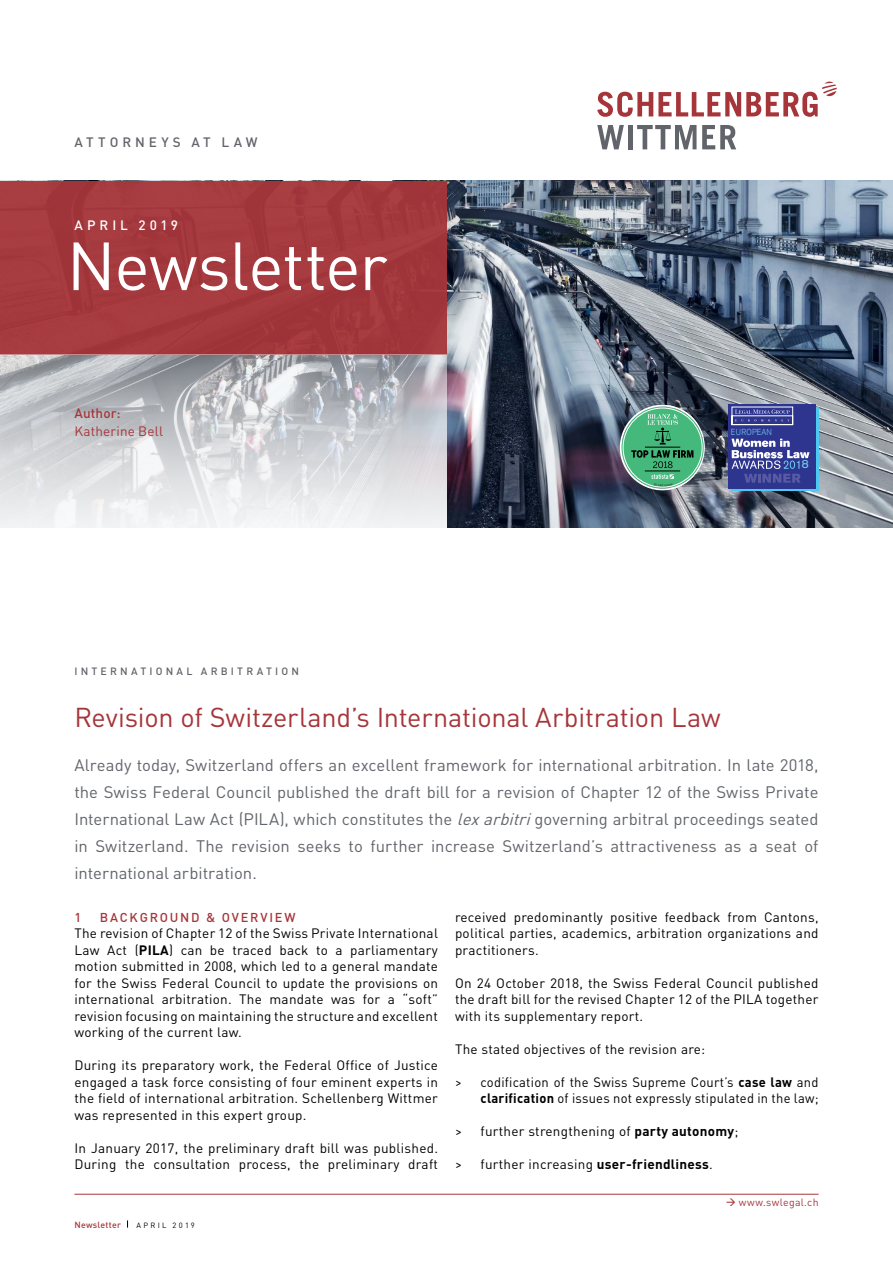
<style>
.page{position:relative;width:893px;height:1263px;background:#fff}
.page>*{position:absolute;margin:0;border:0;box-sizing:border-box;transform-origin:0 0}
.t1{font:66.9px "DIN";letter-spacing:-.02em;color:#fff}
.t2{font:27px "DIN";letter-spacing:-.005em;color:#a6353a}
.t3{font:16.5px/27px "DIN";color:#61646a;text-align:justify}
.t4{font:13.5px/16.5px "DIN";letter-spacing:.02em;color:#000;text-align:justify}
.t5{font:13.5px/16.5px "DIN";letter-spacing:.02em;color:#000;text-align:right;scale:.96 1}
.t6{font:500 13.5px "DIN";letter-spacing:.295em;color:#61646a}
.t7{font:13.5px "DIN";letter-spacing:.01em;color:#a6353a}
.t8{font:500 13.5px "DIN";letter-spacing:.29em;color:#fff}
.t9{font:500 13.5px "DIN";letter-spacing:.01em;color:#a6353a}
.t10{font:500 12.75px "DIN";letter-spacing:.14em;color:#a6353a}
.t11{font:11.85px "Akzidenz Grotesk BE";color:#73cff3;scale:1.08 1}
.t12{font:500 10.5px "DIN";letter-spacing:.305em;color:#61646a}
.t13{font:10.5px "DIN";letter-spacing:.025em;color:#a6353a}
.t14{font:500 8.85px "DIN";letter-spacing:.025em;color:#a6353a}
.t15{font:300 8.7px "Akzidenz Grotesk BE";letter-spacing:.02em;color:#73cff3;scale:.88 1}
.t16{font:7.5px "DIN";color:#000}
.s1{font-style:italic}
.s2{font-weight:700}
</style>
<div class="page">
<svg style="left:597px;top:125px;width:27px;height:24px"></svg>
<div style="left:628px;top:125px;width:5px;height:24px;background:#61646a"></div>
<svg style="left:637px;top:125px;width:59px;height:24px"></svg>
<svg style="left:702px;top:125px;width:34px;height:24px"></svg>
<svg style="left:597px;top:82px;width:240px;height:35px"></svg>
<img style="left:446px;top:181px;width:447px;height:347px">
<div style="left:0;top:181px;width:446px;height:173px;background:#a6353a"></div>
<svg style="left:0;top:354px;width:446px;height:174px;background:#ced0d4"></svg>
<hr style="left:74px;top:1194px;width:745px;height:1px;background:#a6353a">
<svg style="left:622px;top:407px;width:82px;height:82px;background:#54a17c"></svg>
<div style="left:731px;top:407px;width:88px;height:84px;background:linear-gradient(to right,#4dc8f0,#4dc8f0)"></div>
<div style="left:728px;top:404px;width:88px;height:84px;background:#2e358f"></div>
<svg style="left:732px;top:407px;width:61px;height:18px"></svg>
<svg style="left:731px;top:439px;width:78px;height:44px"></svg>
<p class="t6" style="left:74px;top:133px;width:185px">ATTORNEYS AT LAW</p>
<p class="t8" style="left:74px;top:216px;width:105px">APRIL 2019</p>
<h1 class="t1" style="left:67px;top:220px;width:322px">Newsletter</h1>
<p class="t9" style="left:74px;top:404px;width:48px">Author:</p>
<p class="t7" style="left:74px;top:422px;width:90px">Katherine Bell</p>
<p class="t12" style="left:74px;top:664px;width:226px">INTERNATIONAL ARBITRATION</p>
<p class="t15" style="left:731px;top:427px;width:48px">EUROPEAN</p>
<p class="t11" style="left:801px;top:457px;width:8px">8</p>
<h2 class="t2" style="left:74px;top:699px;width:648px">Revision of Switzerland’s International Arbitration Law</h2>
<p class="t3" style="left:74px;top:750px;width:746px">Already today, Switzerland offers an excellent framework for international arbitration. In late 2018, the Swiss Federal Council published the draft bill for a revision of Chapter 12 of the Swiss Private International Law Act (PILA), which constitutes the <span class="s1">lexarbitri</span>governing arbitral proceedings seated in Switzerland. The revision seeks to further increase Switzerland’s attractiveness as a seat of international arbitration.</p>
<p class="t10" style="left:74px;top:908px;width:8px">1</p>
<p class="t10" style="left:100px;top:908px;width:197px">BACKGROUND &amp; OVERVIEW</p>
<p class="t4" style="left:74px;top:924px;width:365px">The revision of Chapter 12 of the Swiss Private International Law Act (<span class="s2">PILA</span>) can be traced back to a parliamentary motion submitted in 2008, which led to a general mandate for the Swiss Federal Council to update the provisions on international arbitration. The mandate was for a “soft” revision focusing on maintaining the structure and excellent working of the current law.</p>
<p class="t4" style="left:74px;top:1056px;width:365px">During its preparatory work, the Federal Office of Justice engaged a task force consisting of four eminent experts in the field of international arbitration. Schellenberg Wittmer was represented in this expert group.</p>
<p class="t4" style="left:74px;top:1139px;width:365px">In January 2017, the preliminary draft bill was published.<br>During the consultation process, the preliminary draft</p>
<p class="t14" style="left:74px;top:1218px;width:48px">Newsletter</p>
<p class="t16" style="left:136px;top:1220px;width:14px">A pril</p>
<p class="t16" style="left:173px;top:1220px;width:24px">2019</p>
<p class="t4" style="left:455px;top:908px;width:365px">received predominantly positive feedback from Cantons, political parties, academics, arbitration organizations and practitioners.</p>
<p class="t4" style="left:455px;top:974px;width:365px">On 24 October 2018, the Swiss Federal Council published the draft bill for the revised Chapter 12 of the PILA together with its supplementary report.</p>
<p class="t4" style="left:455px;top:1040px;width:252px">The stated objectives of the revision are:</p>
<p class="t5" style="left:455px;top:1073px;width:380px">&gt; codification of the Swiss Supreme Court’s <span class="s2">case law</span> and <span class="s2">clarification</span> of issues not expressly stipulated in the law;</p>
<p class="t4" style="left:455px;top:1122px;width:285px">&gt; further strengthening of <span class="s2">party autonomy</span>;</p>
<p class="t4" style="left:455px;top:1155px;width:259px">&gt; further increasing <span class="s2">user-friendliness</span>.</p>
<p class="t13" style="left:726px;top:1195px;width:94px">→ www.swlegal.ch</p>
</div>
